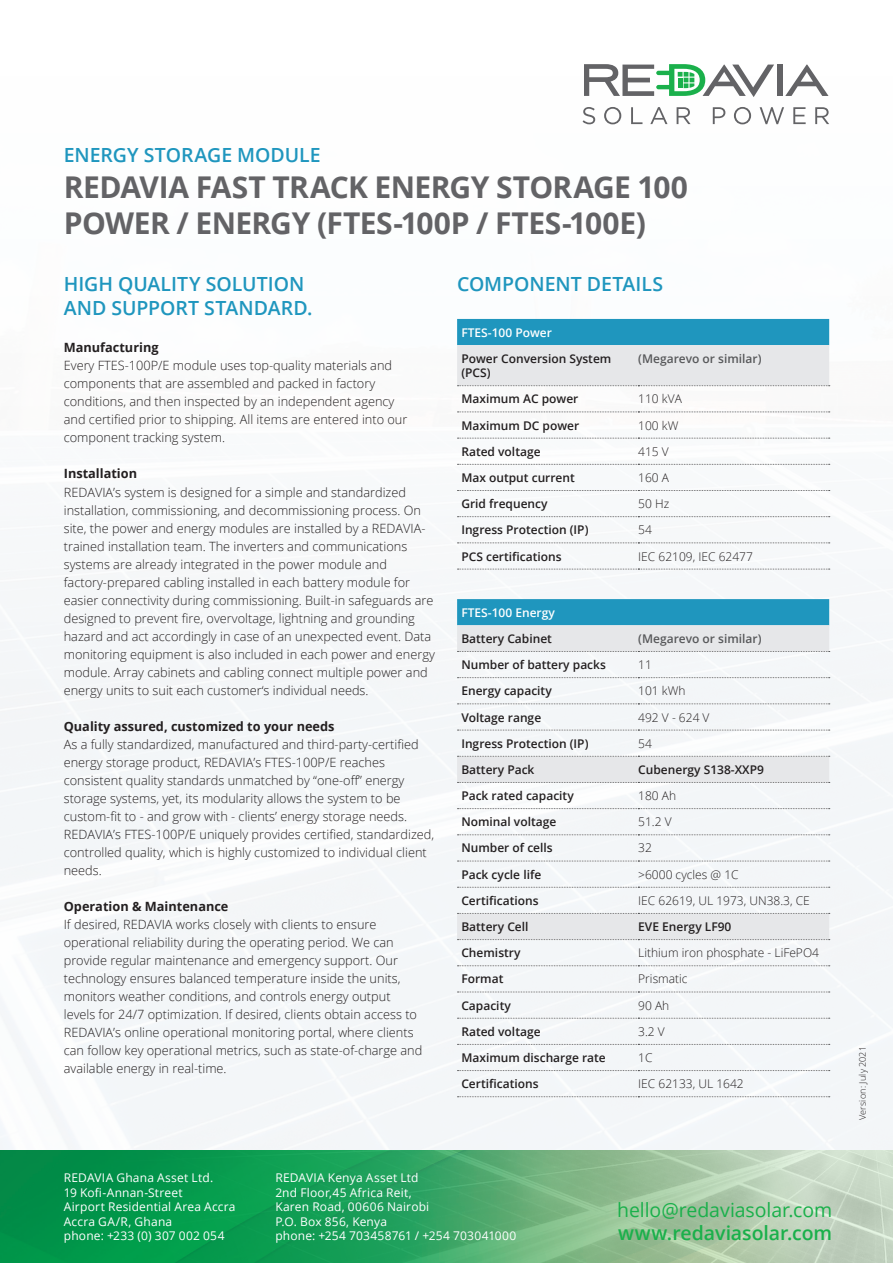
<style>
.page{position:relative;width:893px;height:1263px;background:#fff}
.page>*{position:absolute;margin:0;border:0;box-sizing:border-box;transform-origin:0 0}
.t1{font:700 30px/36px "Open Sans";letter-spacing:-.02em;color:#636366}
.t2{font:600 19.5px/24px "Open Sans";letter-spacing:-.005em;color:#1f96be}
.t3{font:19.5px "Open Sans";letter-spacing:-.005em;color:#1ab04b}
.t4{font:600 19.5px "Open Sans";letter-spacing:-.005em;color:#1ab04b}
.t5{font:300 12.75px/18px "Open Sans";color:#231f20}
.t6{font:700 12.75px "Open Sans";color:#231f20}
.t7{font:600 12px/14.4px "Open Sans";color:#231f20}
.t8{font:12px/14.4px "Open Sans";letter-spacing:.015em;color:#fff}
.t9{font:300 12px "Open Sans";color:#231f20}
.t10{font:600 12px "Open Sans";color:#57585a}
.t11{font:600 12px "Open Sans";color:#fff}
.t12{font:300 9px "Open Sans";letter-spacing:.02em;color:#231f20}
</style>
<div class="page">
<img style="left:0;top:64px;width:893px;height:1086px">
<img style="left:0;top:1150px;width:893px;height:113px">
<div style="left:777px;top:65px;width:5px;height:31px;background:#636366"></div>
<svg style="left:785px;top:65px;width:43px;height:31px"></svg>
<svg style="left:584px;top:64px;width:190px;height:33px"></svg>
<svg style="left:583px;top:107px;width:12px;height:17px"></svg>
<svg style="left:604px;top:107px;width:17px;height:17px"></svg>
<svg style="left:631px;top:107px;width:11px;height:17px"></svg>
<svg style="left:650px;top:107px;width:17px;height:17px"></svg>
<svg style="left:677px;top:107px;width:13px;height:17px"></svg>
<svg style="left:713px;top:107px;width:12px;height:17px"></svg>
<svg style="left:734px;top:107px;width:17px;height:17px"></svg>
<svg style="left:760px;top:107px;width:24px;height:17px"></svg>
<svg style="left:793px;top:107px;width:13px;height:17px"></svg>
<svg style="left:815px;top:107px;width:14px;height:17px"></svg>
<svg style="left:457px;top:319px;width:373px;height:67px"></svg>
<svg style="left:457px;top:412px;width:373px;height:1px"></svg>
<svg style="left:457px;top:438px;width:373px;height:1px"></svg>
<svg style="left:457px;top:464px;width:373px;height:1px"></svg>
<svg style="left:457px;top:490px;width:373px;height:1px"></svg>
<svg style="left:457px;top:516px;width:373px;height:1px"></svg>
<svg style="left:457px;top:542px;width:373px;height:1px"></svg>
<svg style="left:457px;top:569px;width:373px;height:1px"></svg>
<div style="left:457px;top:599px;width:372px;height:26px;background:#1f96be"></div>
<svg style="left:457px;top:625px;width:372px;height:314px;fill:#f3f6f8"></svg>
<svg style="left:457px;top:651px;width:373px;height:1px"></svg>
<svg style="left:457px;top:677px;width:373px;height:1px"></svg>
<svg style="left:457px;top:703px;width:373px;height:1px"></svg>
<svg style="left:457px;top:730px;width:373px;height:1px"></svg>
<svg style="left:457px;top:756px;width:373px;height:1px"></svg>
<svg style="left:457px;top:782px;width:373px;height:1px"></svg>
<svg style="left:457px;top:808px;width:373px;height:1px"></svg>
<svg style="left:457px;top:834px;width:373px;height:1px"></svg>
<svg style="left:457px;top:861px;width:373px;height:1px"></svg>
<svg style="left:457px;top:887px;width:373px;height:1px"></svg>
<svg style="left:457px;top:913px;width:373px;height:1px"></svg>
<svg style="left:457px;top:939px;width:373px;height:1px"></svg>
<svg style="left:457px;top:965px;width:373px;height:1px"></svg>
<svg style="left:457px;top:992px;width:373px;height:1px"></svg>
<svg style="left:457px;top:1018px;width:373px;height:1px"></svg>
<svg style="left:457px;top:1044px;width:373px;height:1px"></svg>
<svg style="left:457px;top:1070px;width:373px;height:1px"></svg>
<svg style="left:457px;top:1096px;width:373px;height:1px"></svg>
<h2 class="t2" style="left:64px;top:143px;width:258px">ENERGY STORAGE MODULE</h2>
<h1 class="t1" style="left:64px;top:169px;width:626px">REDAVIA FAST TRACK ENERGY STORAGE 100<br>POWER / ENERGY (FTES-100P / FTES-100E)</h1>
<h2 class="t2" style="left:64px;top:272px;width:250px">HIGH QUALITY SOLUTION<br>AND SUPPORT STANDARD.</h2>
<h2 class="t2" style="left:457px;top:272px;width:207px">COMPONENT DETAILS</h2>
<p class="t6" style="left:64px;top:339px;width:96px">Manufacturing</p>
<p class="t5" style="left:64px;top:356px;width:345px">Every FTES-100P/E module uses top-quality materials and components that are assembled and packed in factory conditions, and then inspected by an independent agency and certified prior to shipping. All items are entered into our component tracking system.</p>
<p class="t6" style="left:64px;top:465px;width:75px">Installation</p>
<p class="t5" style="left:64px;top:482px;width:373px">REDAVIA’s system is designed for a simple and standardized installation, commissioning, and decommissioning process. On site, the power and energy modules are installed by a REDAVIA&shy;trained installation team. The inverters and communications systems are already integrated in the power module and factory-prepared cabling installed in each battery module for easier connectivity during commissioning. Built-in safeguards are designed to prevent fire, overvoltage, lightning and grounding hazard and act accordingly in case of an unexpected event. Data monitoring equipment is also included in each power and energy module. Array cabinets and cabling connect multiple power and energy units to suit each customer‘s individual needs.</p>
<p class="t6" style="left:64px;top:717px;width:272px">Quality assured, customized to your needs</p>
<p class="t5" style="left:64px;top:735px;width:372px">As a fully standardized, manufactured and third-party-certified energy storage product, REDAVIA’s FTES-100P/E reaches consistent quality standards unmatched by “one-off” energy storage systems, yet, its modularity allows the system to be custom-fit to - and grow with - clients’ energy storage needs.<br>REDAVIA’s FTES-100P/E uniquely provides certified, standardized, controlled quality, which is highly customized to individual client needs.</p>
<p class="t6" style="left:64px;top:897px;width:166px">Operation &amp; Maintenance</p>
<p class="t5" style="left:64px;top:915px;width:360px">If desired, REDAVIA works closely with clients to ensure operational reliability during the operating period. We can provide regular maintenance and emergency support. Our technology ensures balanced temperature inside the units, monitors weather conditions, and controls energy output levels for 24/7 optimization. If desired, clients obtain access to REDAVIA’s online operational monitoring portal, where clients can follow key operational metrics, such as state-of-charge and available energy in real-time.</p>
<p class="t11" style="left:461px;top:324px;width:92px">FTES-100 Power</p>
<p class="t7" style="left:461px;top:351px;width:152px">Power Conversion System (PCS)</p>
<p class="t10" style="left:638px;top:350px;width:125px">(Megarevo or similar)</p>
<p class="t7" style="left:461px;top:392px;width:119px">Maximum AC power</p>
<p class="t9" style="left:638px;top:391px;width:45px">110 kVA</p>
<p class="t7" style="left:461px;top:418px;width:119px">Maximum DC power</p>
<p class="t9" style="left:638px;top:417px;width:42px">100 kW</p>
<p class="t7" style="left:461px;top:444px;width:81px">Rated voltage</p>
<p class="t9" style="left:638px;top:443px;width:32px">415 V</p>
<p class="t7" style="left:461px;top:470px;width:115px">Max output current</p>
<p class="t9" style="left:638px;top:469px;width:32px">160 A</p>
<p class="t7" style="left:461px;top:496px;width:88px">Grid frequency</p>
<p class="t9" style="left:638px;top:496px;width:32px">50 Hz</p>
<p class="t7" style="left:461px;top:522px;width:129px">Ingress Protection (IP)</p>
<p class="t9" style="left:638px;top:522px;width:15px">54</p>
<p class="t7" style="left:461px;top:549px;width:102px">PCS certifications</p>
<p class="t9" style="left:638px;top:548px;width:116px">IEC 62109, IEC 62477</p>
<p class="t11" style="left:461px;top:604px;width:95px">FTES-100 Energy</p>
<p class="t7" style="left:461px;top:631px;width:92px">Battery Cabinet</p>
<p class="t10" style="left:638px;top:630px;width:125px">(Megarevo or similar)</p>
<p class="t7" style="left:461px;top:657px;width:146px">Number of battery packs</p>
<p class="t9" style="left:638px;top:657px;width:15px">11</p>
<p class="t7" style="left:461px;top:683px;width:92px">Energy capacity</p>
<p class="t9" style="left:638px;top:683px;width:49px">101 kWh</p>
<p class="t7" style="left:461px;top:710px;width:81px">Voltage range</p>
<p class="t9" style="left:638px;top:709px;width:73px">492 V - 624 V</p>
<p class="t7" style="left:461px;top:736px;width:129px">Ingress Protection (IP)</p>
<p class="t9" style="left:638px;top:735px;width:15px">54</p>
<p class="t7" style="left:461px;top:762px;width:75px">Battery Pack</p>
<p class="t7" style="left:638px;top:762px;width:127px">Cubenergy S138-XXP9</p>
<p class="t7" style="left:461px;top:788px;width:114px">Pack rated capacity</p>
<p class="t9" style="left:638px;top:787px;width:39px">180 Ah</p>
<p class="t7" style="left:461px;top:814px;width:96px">Nominal voltage</p>
<p class="t9" style="left:638px;top:814px;width:35px">51.2 V</p>
<p class="t7" style="left:461px;top:841px;width:93px">Number of cells</p>
<p class="t9" style="left:638px;top:840px;width:15px">32</p>
<p class="t7" style="left:461px;top:867px;width:81px">Pack cycle life</p>
<p class="t9" style="left:638px;top:866px;width:102px">&gt;6000 cycles @ 1C</p>
<p class="t7" style="left:461px;top:893px;width:79px">Certifications</p>
<p class="t9" style="left:638px;top:892px;width:173px">IEC 62619, UL 1973, UN38.3, CE</p>
<p class="t7" style="left:461px;top:919px;width:69px">Battery Cell</p>
<p class="t7" style="left:638px;top:919px;width:95px">EVE Energy LF90</p>
<p class="t7" style="left:461px;top:945px;width:61px">Chemistry</p>
<p class="t9" style="left:638px;top:945px;width:182px">Lithium iron phosphate - LiFePO4</p>
<p class="t7" style="left:461px;top:971px;width:44px">Format</p>
<p class="t9" style="left:638px;top:971px;width:51px">Prismatic</p>
<p class="t7" style="left:461px;top:998px;width:51px">Capacity</p>
<p class="t9" style="left:638px;top:997px;width:33px">90 Ah</p>
<p class="t7" style="left:461px;top:1024px;width:81px">Rated voltage</p>
<p class="t9" style="left:638px;top:1023px;width:28px">3.2 V</p>
<p class="t7" style="left:461px;top:1050px;width:146px">Maximum discharge rate</p>
<p class="t9" style="left:638px;top:1049px;width:16px">1C</p>
<p class="t7" style="left:461px;top:1076px;width:79px">Certifications</p>
<p class="t9" style="left:638px;top:1075px;width:107px">IEC 62133, UL 1642</p>
<p class="t8" style="left:64px;top:1170px;width:173px">REDAVIA Ghana Asset Ltd.<br>19 Kofi-Annan-Street<br>Airport Residential Area Accra<br>Accra GA/R, Ghana<br>phone: +233 (0) 307 002 054</p>
<p class="t8" style="left:275px;top:1170px;width:243px">REDAVIA Kenya Asset Ltd<br>2nd Floor,45 Africa Reit,<br>Karen Road, 00606 Nairobi<br>P.O. Box 856, Kenya<br>phone: +254 703458761 / +254 703041000</p>
<h2 class="t3" style="left:617px;top:1196px;width:217px">hello@redaviasolar.com</h2>
<h2 class="t4" style="left:618px;top:1219px;width:215px">www.redaviasolar.com</h2>
<p class="t12" style="left:856px;top:1120px;width:75px;rotate:-90deg">Version: July 2021</p>
</div>
